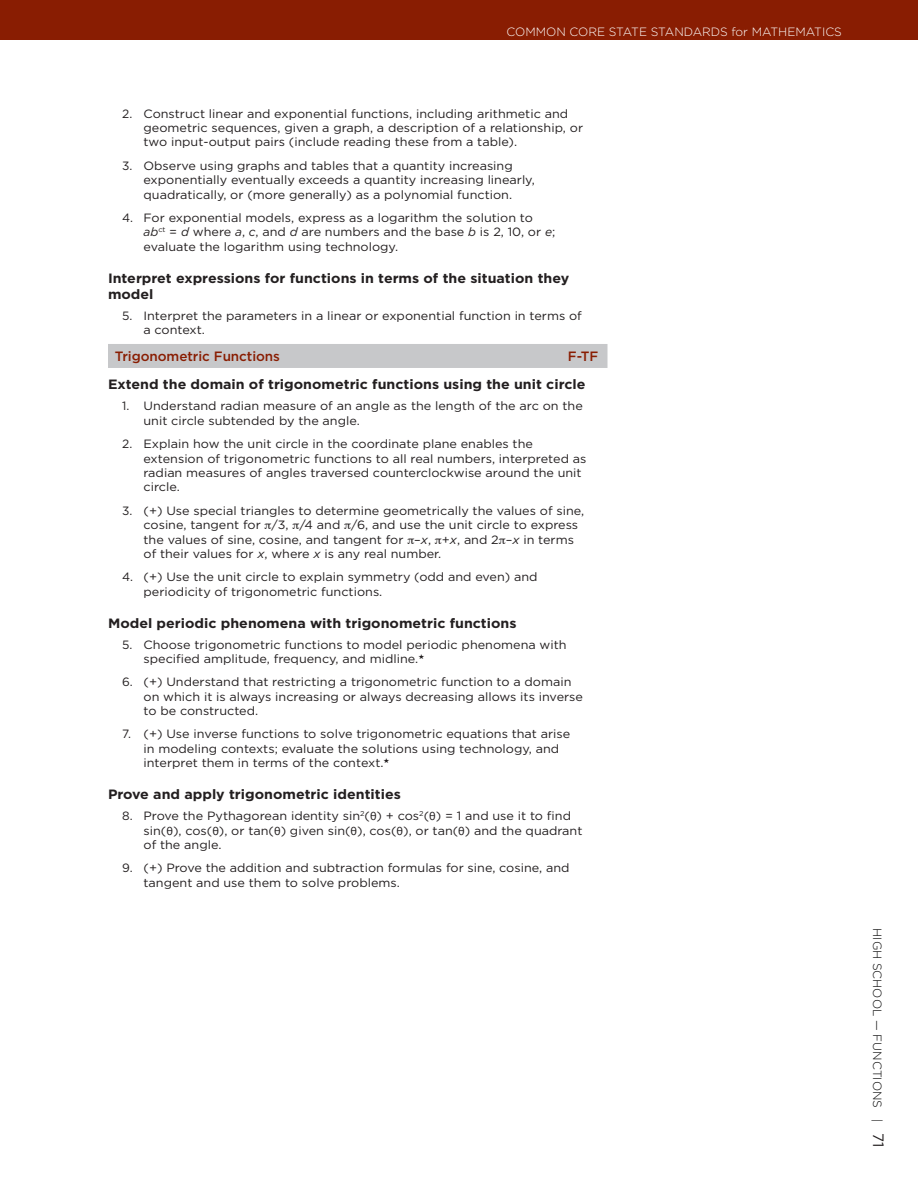
<style>
.page{position:relative;width:918px;height:1188px;background:#fff}
.page>*{position:absolute;margin:0;border:0;box-sizing:border-box;transform-origin:0 0}
.t1{font:700 13.5px/16.2px "Gotham";color:#231f20;scale:1.05 1}
.t2{font:500 13.5px "Gotham";letter-spacing:-.005em;color:#891d02}
.t3{font:12px/14.4px "Gotham";color:#231f20}
.t4{font:300 12px "Gotham";color:#fff}
.t5{font:300 12px "Gotham";color:#000}
.s1{font-style:italic}
.s2{font-family:"Franklin Gothic"}
.s3{font-weight:400;font-size:15px;color:#231f20}
</style>
<div class="page">
<div style="left:0;top:0;width:918px;height:40px;background:#891d02"></div>
<div style="left:108px;top:344px;width:500px;height:24px;background:#c7c8ca"></div>
<p class="t4" style="left:507px;top:24px;width:255px">COMMON CORE STATE STANDARDS FOR MAT</p>
<p class="t4" style="left:778px;top:24px;width:19px">HEMAT</p>
<p class="t4" style="left:822px;top:24px;width:21px">ICS</p>
<p class="t3" style="left:144px;top:106px;width:441px;text-indent:-21px">2. Construct linear and exponential functions, including arithmetic and geometric sequences, given a graph, a description of a relationship, or two input-output pairs (include reading these from a table).</p>
<p class="t3" style="left:144px;top:158px;width:393px;text-indent:-21px">3. Observe using graphs and tables that a quantity increasing exponentially eventually exceeds a quantity increasing linearly, quadratically, or (more generally) as a polynomial function.</p>
<p class="t3" style="left:144px;top:210px;width:413px;text-indent:-21px">4. For exponential models, express as a logarithm the solution to <span class="s1">ab</span><sup>ct</sup> = <span class="s1">d</span> where <span class="s1">a</span>, <span class="s1">c</span>, and <span class="s1">d</span> are numbers and the base <span class="s1">b</span> is 2, 10, or <span class="s1">e</span>; evaluate the logarithm using technology.</p>
<p class="t1" style="left:108px;top:269px;width:441px">Interpret expressions for functions in terms of the situation they model</p>
<p class="t3" style="left:144px;top:308px;width:440px;text-indent:-21px">5. Interpret the parameters in a linear or exponential function in terms of a context.</p>
<p class="t2" style="left:115px;top:348px;width:167px">Trigonometric Functions</p>
<p class="t2" style="left:568px;top:348px;width:23px">F-TF</p>
<p class="t1" style="left:108px;top:376px;width:456px">Extend the domain of trigonometric functions using the unit circle</p>
<p class="t3" style="left:144px;top:399px;width:441px;text-indent:-21px">1. Understand radian measure of an angle as the length of the arc on the unit circle subtended by the angle.</p>
<p class="t3" style="left:144px;top:437px;width:444px;text-indent:-21px">2. Explain how the unit circle in the coordinate plane enables the extension of trigonometric functions to all real numbers, interpreted as radian measures of angles traversed counterclockwise around the unit circle.</p>
<p class="t3" style="left:144px;top:503px;width:442px;text-indent:-21px">3. (+) Use special triangles to determine geometrically the values of sine, cosine, tangent for /3, /4 and /6, and use the unit circle to express the values of sine, cosine, and tangent for –<span class="s1">x</span>, +<span class="s1">x</span>, and 2 –<span class="s1">x</span> in terms of their values for <span class="s1">x</span>, where <span class="s1">x</span> is any real number.</p>
<p class="t3" style="left:144px;top:570px;width:396px;text-indent:-21px">4. (+) Use the unit circle to explain symmetry (odd and even) and periodicity of trigonometric functions.</p>
<p class="t1" style="left:108px;top:614px;width:391px">Model periodic phenomena with trigonometric functions</p>
<p class="t3" style="left:144px;top:637px;width:425px;text-indent:-21px">5. Choose trigonometric functions to model periodic phenomena with specified amplitude, frequency, and midline.★</p>
<p class="t3" style="left:144px;top:675px;width:441px;text-indent:-21px">6. (+) Understand that restricting a trigonometric function to a domain on which it is always increasing or always decreasing allows its inverse to be constructed.</p>
<p class="t3" style="left:144px;top:727px;width:428px;text-indent:-21px">7. (+) Use inverse functions to solve trigonometric equations that arise in modeling contexts; evaluate the solutions using technology, and interpret them in terms of the context.★</p>
<p class="t1" style="left:108px;top:786px;width:280px">Prove and apply trigonometric identities</p>
<p class="t3" style="left:144px;top:809px;width:440px;text-indent:-21px">8. Prove the Pythagorean identity sin<sup>2</sup>(<span class="s2">θ</span>) + cos<sup>2</sup>(<span class="s2">θ</span>) = 1 and use it to find sin(<span class="s2">θ</span>), cos(<span class="s2">θ</span>), or tan(<span class="s2">θ</span>) given sin(<span class="s2">θ</span>), cos(<span class="s2">θ</span>), or tan(<span class="s2">θ</span>) and the quadrant of the angle.</p>
<p class="t3" style="left:144px;top:861px;width:428px;text-indent:-21px">9. (+) Prove the addition and subtraction formulas for sine, cosine, and tangent and use them to solve problems.</p>
<p class="t5" style="left:885px;top:928px;width:221px;rotate:90deg">HIGH SCHOOL — FUNCTIONS | <span class="s3">71</span></p>
</div>
